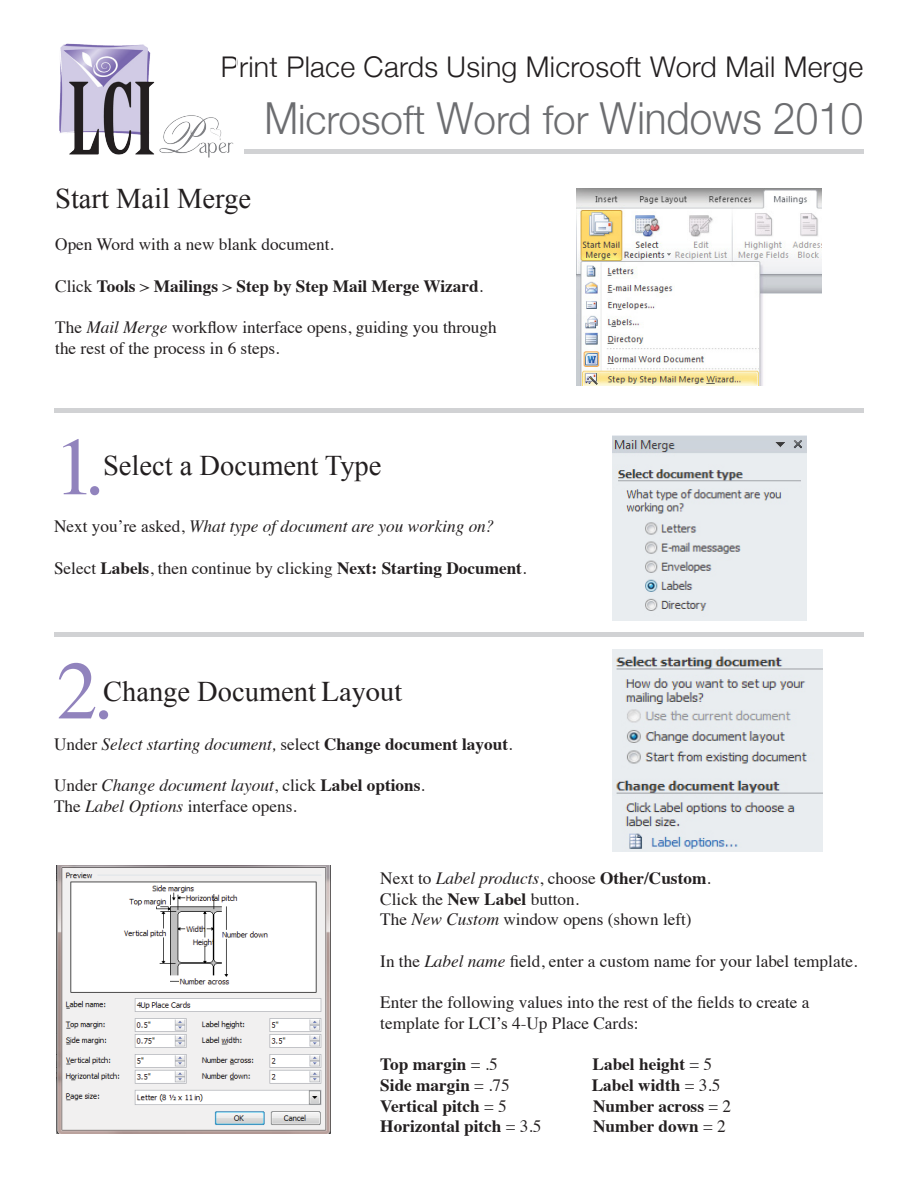
<style>
.page{position:relative;width:918px;height:1188px;background:#fff}
.page>*{position:absolute;margin:0;border:0;box-sizing:border-box;transform-origin:0 0}
.t1{font:82.5px "Times";color:#9183bd}
.t2{font:300 40.5px "Helvetica Neue";color:#6c6d70}
.t3{font:28.5px "Times New Roman";color:#231f20}
.t4{font:300 28.5px "Helvetica Neue";letter-spacing:.01em;color:#231f20}
.t5{font:17.25px/20.7px "Times";color:#231f20}
.t6{font:700 17.25px "Times";color:#231f20}
.t7{font:italic 17.25px "Times";color:#231f20}
.s1{font-size:44.1px}
.s2{font-weight:400}
.s3{font-style:italic}
.s4{font-style:normal}
.s5{font-weight:700}
.s6{font-family:"Times"}
.s7{font-weight:700;font-style:normal}
</style>
<div class="page">
<img style="left:61px;top:45px;width:173px;height:111px">
<hr style="left:244px;top:150px;width:620px;height:4px;background:#d1d2d4">
<div style="left:54px;top:408px;width:809px;height:5px;background:#d1d2d4"></div>
<div style="left:55px;top:632px;width:809px;height:5px;background:#d1d2d4"></div>
<img style="left:56px;top:865px;width:274px;height:269px">
<img style="left:576px;top:188px;width:246px;height:197px">
<img style="left:613px;top:436px;width:193px;height:184px">
<img style="left:613px;top:649px;width:209px;height:203px">
<p class="t4" style="left:221px;top:49px;width:644px">Print Place Cards Using Microsoft Word Mail Merge</p>
<p class="t2" style="left:264px;top:95px;width:600px"><span class="s1">M</span>icrosoft <span class="s1">W</span>ord for <span class="s1">Windows 2010</span></p>
<p class="t3" style="left:55px;top:179px;width:197px">Start Mail Merge</p>
<p class="t5" style="left:55px;top:233px;width:280px">Open Word with a new blank document.</p>
<p class="t6" style="left:55px;top:269px;width:429px"><span class="s2">Click</span> Tools <span class="s2">&gt;</span> Mailings <span class="s2">&gt;</span> Step by Step Mail Merge Wizard<span class="s2">.</span></p>
<p class="t5" style="left:55px;top:316px;width:443px">The <span class="s3">Mail Merge</span> workflow interface opens, guiding you through the rest of the process in 6 steps.</p>
<p class="t1" style="left:54px;top:389px;width:49px">1.</p>
<p class="t3" style="left:103px;top:446px;width:280px">Select a Document Type</p>
<p class="t7" style="left:54px;top:512px;width:442px"><span class="s4">Next you’re asked,</span> What type of document are you working on?</p>
<p class="t5" style="left:54px;top:556px;width:474px">Select <span class="s5">Labels</span>, then continue by clicking <span class="s5">Next: Starting Document</span>.</p>
<p class="t1" style="left:56px;top:614px;width:56px">2 .</p>
<p class="t3" style="left:103px;top:672px;width:301px">Change Document <span class="s6">Layout</span></p>
<p class="t7" style="left:54px;top:729px;width:460px"><span class="s4">Under</span> Select starting document, <span class="s4">select</span> <span class="s7">Change document layout</span><span class="s4">.</span></p>
<p class="t7" style="left:54px;top:770px;width:372px"><span class="s4">Under</span> Change document layout<span class="s4">, click</span> <span class="s7">Label options</span><span class="s4">.</span></p>
<p class="t5" style="left:54px;top:794px;width:244px">The <span class="s3">Label Options</span> interface opens.</p>
<p class="t5" style="left:380px;top:866px;width:332px">Next to <span class="s3">Label products</span>, choose <span class="s5">Other/Custom</span>.</p>
<p class="t5" style="left:380px;top:887px;width:200px">Click the <span class="s5">New Label</span> button.</p>
<p class="t5" style="left:380px;top:908px;width:313px">The <span class="s3">New Custom</span> window opens (shown left)</p>
<p class="t5" style="left:380px;top:949px;width:479px">In the <span class="s3">Label name</span> field, enter a custom name for your label template.</p>
<p class="t5" style="left:380px;top:991px;width:431px">Enter the following values into the rest of the fields to create a template for LCI’s 4-Up Place Cards:</p>
<p class="t6" style="left:380px;top:1048px;width:119px">Top margin <span class="s2">= .5</span></p>
<p class="t6" style="left:593px;top:1048px;width:121px">Label height <span class="s2">= 5</span></p>
<p class="t6" style="left:380px;top:1068px;width:131px">Side margin <span class="s2">= .75</span></p>
<p class="t6" style="left:592px;top:1068px;width:130px">Label width <span class="s2">= 3.5</span></p>
<p class="t6" style="left:380px;top:1089px;width:128px">Vertical pitch <span class="s2">= 5</span></p>
<p class="t6" style="left:593px;top:1089px;width:140px">Number across <span class="s2">= 2</span></p>
<p class="t6" style="left:380px;top:1110px;width:163px">Horizontal pitch <span class="s2">= 3.5</span></p>
<p class="t6" style="left:593px;top:1110px;width:134px">Number down <span class="s2">= 2</span></p>
</div>
